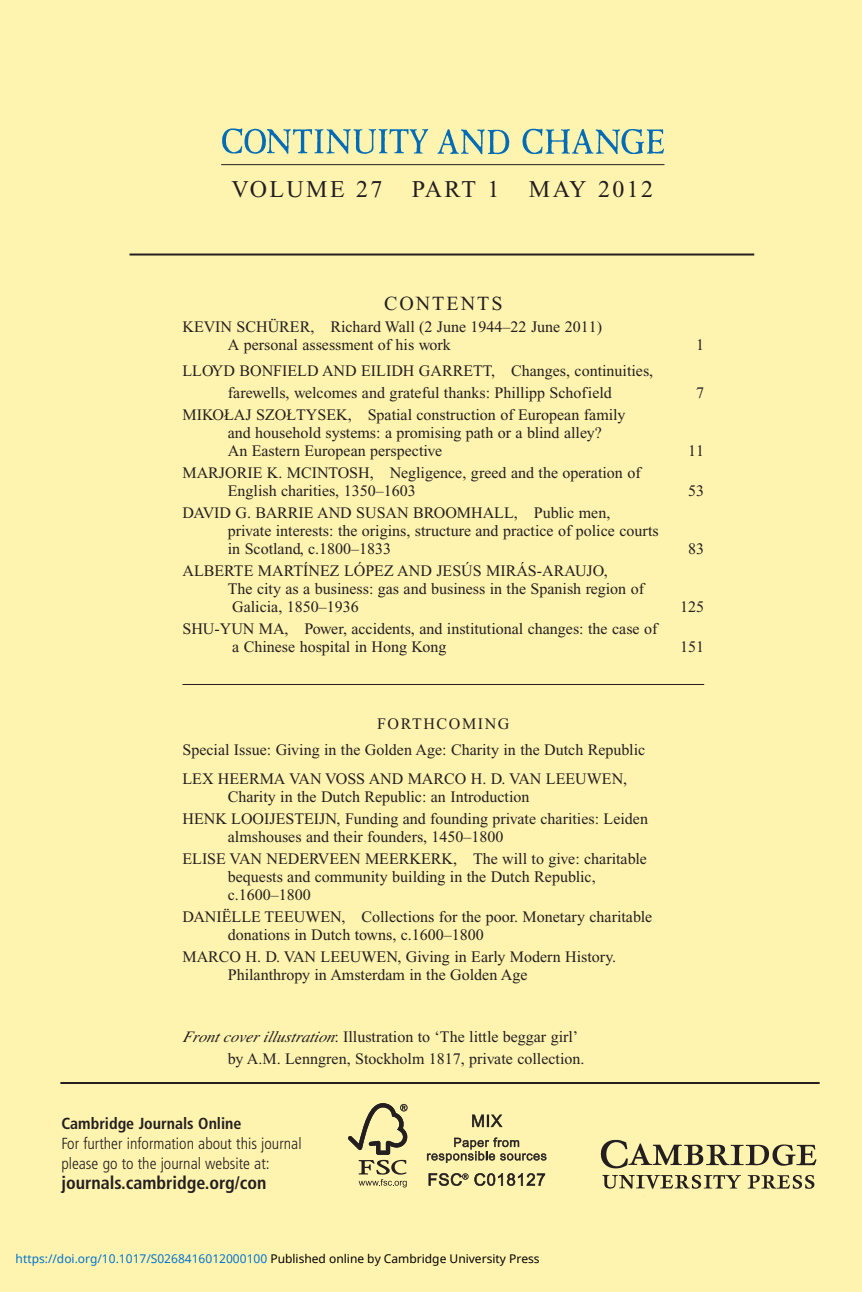
<style>
.page{position:relative;width:862px;height:1292px;background:#fff4af}
.page>*{position:absolute;margin:0;border:0;box-sizing:border-box;transform-origin:0 0}
.t1{font:24px "Times";letter-spacing:.1em;color:#231f20}
.t2{font:20px "Times";letter-spacing:.1em;color:#231f20}
.t3{font:700 condensed 18px "Frutiger";color:#231f20}
.t4{font:16px/18px "Times";color:#231f20}
.t5{font:300 condensed 16px/20px "Frutiger";color:#231f20}
.t6{font:700 condensed 16px "Frutiger";color:#231f20}
.t7{font:12px "Noto Sans";color:#0172cf}
.s1{font-style:italic}
.s2{color:#000}
</style>
<div class="page">
<hr style="left:60px;top:1082px;width:759px;height:2px;background:#231f20">
<hr style="left:129px;top:254px;width:625px;height:2px;background:#231f20">
<img style="left:222px;top:128px;width:443px;height:27px">
<hr style="left:221px;top:164px;width:443px;height:1px;background:#231f20">
<img style="left:600px;top:1139px;width:217px;height:57px">
<svg style="left:348px;top:1103px;width:60px;height:85px"></svg>
<svg style="left:472px;top:1115px;width:30px;height:12px"></svg>
<svg style="left:427px;top:1138px;width:119px;height:25px"></svg>
<svg style="left:428px;top:1173px;width:40px;height:13px"></svg>
<svg style="left:474px;top:1173px;width:71px;height:13px"></svg>
<hr style="left:182px;top:684px;width:522px;height:1px;background:#231f20">
<h1 class="t1" style="left:231px;top:181px;width:423px">VOLUME 27 PART 1 MAY 2012</h1>
<p class="t2" style="left:384px;top:296px;width:120px">CONTENTS</p>
<p class="t4" style="left:228px;top:319px;width:376px;text-indent:-45px">KEVIN SCHÜRER, Richard Wall (2 June 1944–22 June 2011)<br>A personal assessment of his work</p>
<p class="t4" style="left:182px;top:361px;width:472px;line-height:22px;text-align:center">LLOYD BONFIELD AND EILIDH GARRETT, Changes, continuities, farewells, welcomes and grateful thanks: Phillipp Schofield</p>
<p class="t4" style="left:228px;top:407px;width:399px;text-indent:-45px">MIKOŁAJ SZOŁTYSEK, Spatial construction of European family and household systems: a promising path or a blind alley?<br>An Eastern European perspective</p>
<p class="t4" style="left:228px;top:465px;width:414px;text-indent:-45px">MARJORIE K. MCINTOSH, Negligence, greed and the operation of<br>English charities, 1350–1603</p>
<p class="t4" style="left:228px;top:505px;width:432px;text-indent:-45px">DAVID G. BARRIE AND SUSAN BROOMHALL, Public men,<br>private interests: the origins, structure and practice of police courts in Scotland, c.1800–1833</p>
<p class="t4" style="left:228px;top:563px;width:418px;text-indent:-45px">ALBERTE MARTÍNEZ LÓPEZ AND JESÚS MIRÁS-ARAUJO,<br>The city as a business: gas and business in the Spanish region of<br>Galicia, 1850–1936</p>
<p class="t4" style="left:232px;top:621px;width:427px;text-indent:-50px">SHU-YUN MA, Power, accidents, and institutional changes: the case of a Chinese hospital in Hong Kong</p>
<p class="t4" style="left:696px;top:337px;width:9px">1</p>
<p class="t4" style="left:696px;top:385px;width:9px">7</p>
<p class="t4" style="left:688px;top:443px;width:17px">11</p>
<p class="t4" style="left:688px;top:483px;width:17px">53</p>
<p class="t4" style="left:688px;top:541px;width:17px">83</p>
<p class="t4" style="left:680px;top:599px;width:25px">125</p>
<p class="t4" style="left:680px;top:639px;width:25px">151</p>
<p class="t4" style="left:182px;top:712px;width:464px;line-height:26px;text-indent:195px">FORTHCOMING<br>Special Issue: Giving in the Golden Age: Charity in the Dutch Republic</p>
<p class="t4" style="left:228px;top:771px;width:401px;text-indent:-45px">LEX HEERMA VAN VOSS AND MARCO H. D. VAN LEEUWEN,<br>Charity in the Dutch Republic: an Introduction</p>
<p class="t4" style="left:228px;top:811px;width:422px;text-indent:-45px">HENK LOOIJESTEIJN, Funding and founding private charities: Leiden almshouses and their founders, 1450–1800</p>
<p class="t4" style="left:228px;top:851px;width:421px;text-indent:-45px">ELISE VAN NEDERVEEN MEERKERK, The will to give: charitable bequests and community building in the Dutch Republic, c.1600–1800</p>
<p class="t4" style="left:228px;top:909px;width:426px;text-indent:-45px">DANIËLLE TEEUWEN, Collections for the poor. Monetary charitable donations in Dutch towns, c.1600–1800</p>
<p class="t4" style="left:228px;top:949px;width:390px;text-indent:-45px">MARCO H. D. VAN LEEUWEN, Giving in Early Modern History.<br>Philanthropy in Amsterdam in the Golden Age</p>
<p class="t4" style="left:228px;top:1027px;width:358px;line-height:22px;text-indent:-45px"><span class="s1">Front cover illustration</span>: Illustration to ‘The little beggar girl’ by A.M. Lenngren, Stockholm 1817, private collection.</p>
<p class="t6" style="left:61px;top:1117px;width:182px">Cambridge Journals Online</p>
<p class="t5" style="left:61px;top:1135px;width:242px">For further information about this journal please go to the journal website at:</p>
<p class="t3" style="left:61px;top:1176px;width:207px">journals.cambridge.org/con</p>
<p class="t7" style="left:16px;top:1251px;width:525px">https://doi.org/10.1017/S0268416012000100 <span class="s2">Published online by Cambridge University Press</span></p>
</div>
